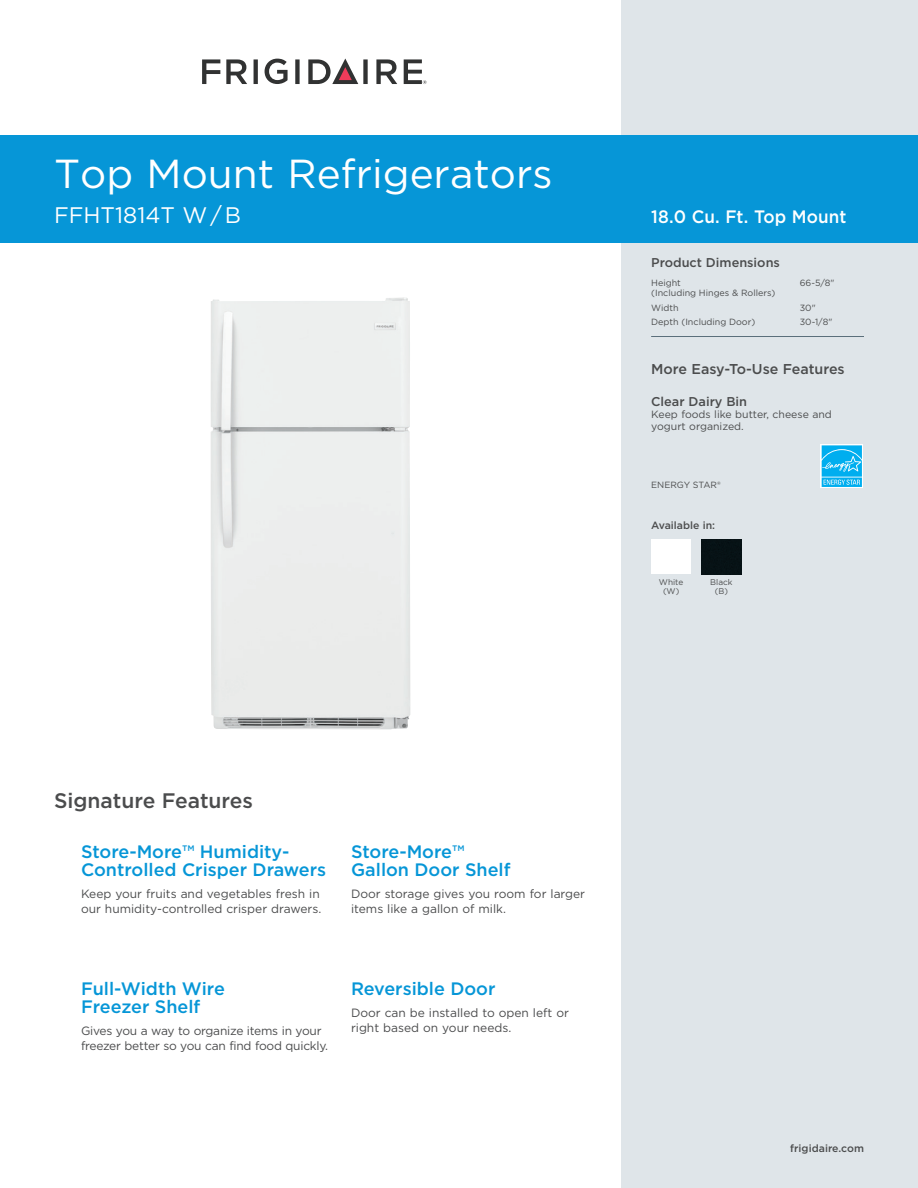
<style>
.page{position:relative;width:918px;height:1188px;background:#fff}
.page>*{position:absolute;margin:0;border:0;box-sizing:border-box;transform-origin:0 0}
.t1{font:40.5px "Gotham";color:#fff}
.t2{font:22.5px "Gotham";color:#fff}
.t3{font:500 21px "Gotham";color:#4b4c4d}
.t4{font:500 18px/18px "Gotham";color:#0696d7}
.t5{font:500 18px "Gotham";color:#fff;scale:.95 1}
.t6{font:500 14.25px "Gotham";color:#4b4c4d}
.t7{font:500 12.75px "Gotham";color:#4b4c4d}
.t8{font:12px/15px "Gotham";color:#4b4c4d}
.t9{font:12px/15px "Gotham";letter-spacing:-.02em;color:#4b4c4d}
.t10{font:10.5px/12px "Gotham";color:#4b4c4d}
.t11{font:500 10.5px "Gotham";color:#4b4c4d}
.t12{font:9px/14.5px "Gotham";color:#4b4c4d}
.t13{font:8.25px/9px "Gotham";color:#4b4c4d;text-align:center}
</style>
<div class="page">
<div style="left:621px;top:0;width:297px;height:1188px;background:#dfe5e9"></div>
<hr style="left:651px;top:336px;width:213px;height:1px;background:#5b6f7b">
<div style="left:0;top:135px;width:918px;height:108px;background:#0696d7"></div>
<svg style="left:265px;top:59px;width:23px;height:25px"></svg>
<svg style="left:202px;top:59px;width:18px;height:25px"></svg>
<svg style="left:226px;top:59px;width:21px;height:25px"></svg>
<svg style="left:254px;top:59px;width:4px;height:25px"></svg>
<svg style="left:295px;top:59px;width:5px;height:25px"></svg>
<svg style="left:376px;top:59px;width:21px;height:25px"></svg>
<svg style="left:308px;top:59px;width:60px;height:25px"></svg>
<svg style="left:404px;top:59px;width:23px;height:25px"></svg>
<img style="left:211px;top:297px;width:199px;height:432px">
<svg style="left:821px;top:445px;width:42px;height:43px"></svg>
<svg style="left:822px;top:445px;width:40px;height:42px;background:#2abbf1"></svg>
<div style="left:651px;top:540px;width:40px;height:34px;background:#fff"></div>
<img style="left:702px;top:540px;width:39px;height:34px">
<h1 class="t1" style="left:54px;top:147px;width:500px">Top Mount Refrigerators</h1>
<h2 class="t2" style="left:54px;top:201px;width:189px">FFHT1814T W / B</h2>
<h3 class="t5" style="left:651px;top:205px;width:207px">18.0 Cu. Ft. Top Mount</h3>
<p class="t7" style="left:651px;top:254px;width:130px">Product Dimensions</p>
<p class="t12" style="left:651px;top:276px;width:31px">Height</p>
<p class="t12" style="left:800px;top:276px;width:36px">66-5/8"</p>
<p class="t12" style="left:651px;top:285px;width:126px">(Including Hinges &amp; Rollers)<br>Width</p>
<p class="t12" style="left:800px;top:300px;width:17px">30"</p>
<p class="t12" style="left:651px;top:315px;width:106px">Depth (Including Door)</p>
<p class="t12" style="left:800px;top:315px;width:34px">30-1/8"</p>
<p class="t6" style="left:651px;top:359px;width:195px">More Easy-To-Use Features</p>
<p class="t7" style="left:651px;top:393px;width:97px">Clear Dairy Bin</p>
<p class="t10" style="left:651px;top:408px;width:182px">Keep foods like butter, cheese and yogurt organized.</p>
<p class="t12" style="left:651px;top:477px;width:71px">ENERGY STAR®</p>
<p class="t11" style="left:651px;top:519px;width:65px">Available in:</p>
<p class="t13" style="left:659px;top:578px;width:26px">White (W)</p>
<p class="t13" style="left:710px;top:577px;width:24px">Black (B)</p>
<h3 class="t3" style="left:54px;top:787px;width:201px">Signature Features</h3>
<h3 class="t4" style="left:81px;top:843px;width:247px">Store-More™ Humidity-<br>Controlled Crisper Drawers</h3>
<p class="t8" style="left:81px;top:886px;width:242px">Keep your fruits and vegetables fresh in our humidity-controlled crisper drawers.</p>
<h3 class="t4" style="left:351px;top:843px;width:161px">Store-More™<br>Gallon Door Shelf</h3>
<p class="t8" style="left:351px;top:886px;width:236px">Door storage gives you room for larger items like a gallon of milk.</p>
<h3 class="t4" style="left:81px;top:979px;width:145px">Full-Width Wire<br>Freezer Shelf</h3>
<p class="t9" style="left:81px;top:1023px;width:249px">Gives you a way to organize items in your freezer better so you can find food quickly.</p>
<h3 class="t4" style="left:351px;top:979px;width:146px">Reversible Door</h3>
<p class="t8" style="left:351px;top:1005px;width:220px">Door can be installed to open left or right based on your needs.</p>
<p class="t11" style="left:790px;top:1141px;width:75px">frigidaire.com</p>
</div>
